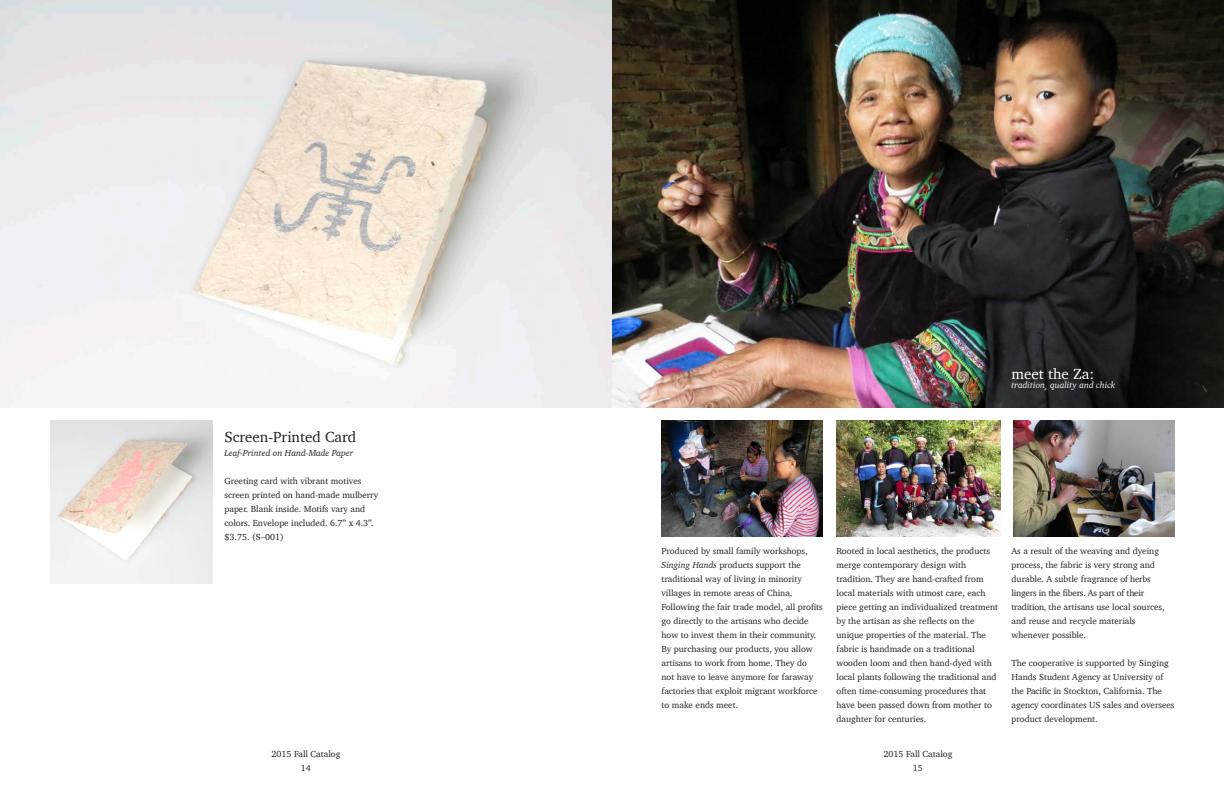
<style>
.page{position:relative;width:1224px;height:792px;background:#fff}
.page>*{position:absolute;margin:0;border:0;box-sizing:border-box;transform-origin:0 0}
.t1{font:15px "Charter";color:#231f20}
.t2{font:15px "Charter";color:#fff}
.body_copy{font:9px/14px "Charter";color:#231f20}
.body_copy-2{font:italic 9px "Charter";color:#231f20}
.t3{font:italic 9px "Charter";color:#fff}
.s1{font-style:italic}
</style>
<div class="page">
<img style="left:0;top:0;width:1224px;height:408px">
<img style="left:50px;top:421px;width:162px;height:162px">
<img style="left:661px;top:421px;width:161px;height:116px">
<img style="left:1013px;top:421px;width:161px;height:116px">
<img style="left:836px;top:420px;width:165px;height:117px">
<p class="t1" style="left:224px;top:424px;width:133px">Screen-Printed Card</p>
<p class="body_copy-2" style="left:224px;top:445px;width:130px">Leaf-Printed on Hand-Made Paper</p>
<p class="body_copy" style="left:224px;top:474px;width:155px">Greeting card with vibrant motives screen printed on hand-made mulberry paper. Blank inside. Motifs vary and colors. Envelope included. 6.7” x 4.3”. $3.75. (S–001)</p>
<p class="t2" style="left:1011px;top:361px;width:84px">meet the Za:</p>
<p class="t3" style="left:1011px;top:378px;width:106px">tradition, quality and chick</p>
<p class="body_copy" style="left:662px;top:544px;width:163px">Produced by small family workshops, <span class="s1">Singing Hands</span> products support the traditional way of living in minority villages in remote areas of China.<br>Following the fair trade model, all profits go directly to the artisans who decide how to invest them in their community.<br>By purchasing our products, you allow artisans to work from home. They do<br>not have to leave anymore for faraway factories that exploit migrant workforce to make ends meet.</p>
<p class="body_copy" style="left:836px;top:544px;width:163px">Rooted in local aesthetics, the products merge contemporary design with tradition. They are hand-crafted from local materials with utmost care, each piece getting an individualized treatment by the artisan as she reflects on the unique properties of the material. The fabric is handmade on a traditional wooden loom and then hand-dyed with local plants following the traditional and often time-consuming procedures that have been passed down from mother to daughter for centuries.</p>
<p class="body_copy" style="left:1012px;top:544px;width:155px">As a result of the weaving and dyeing process, the fabric is very strong and durable. A subtle fragrance of herbs lingers in the fibers. As part of their tradition, the artisans use local sources, and reuse and recycle materials whenever possible.</p>
<p class="body_copy" style="left:1012px;top:656px;width:165px">The cooperative is supported by Singing Hands Student Agency at University of the Pacific in Stockton, California. The agency coordinates US sales and oversees product development.</p>
<p class="body_copy" style="left:272px;top:747px;width:70px;text-align:center">2015 Fall Catalog<br>14</p>
<p class="body_copy" style="left:883px;top:747px;width:70px;text-align:center">2015 Fall Catalog<br>15</p>
</div>
